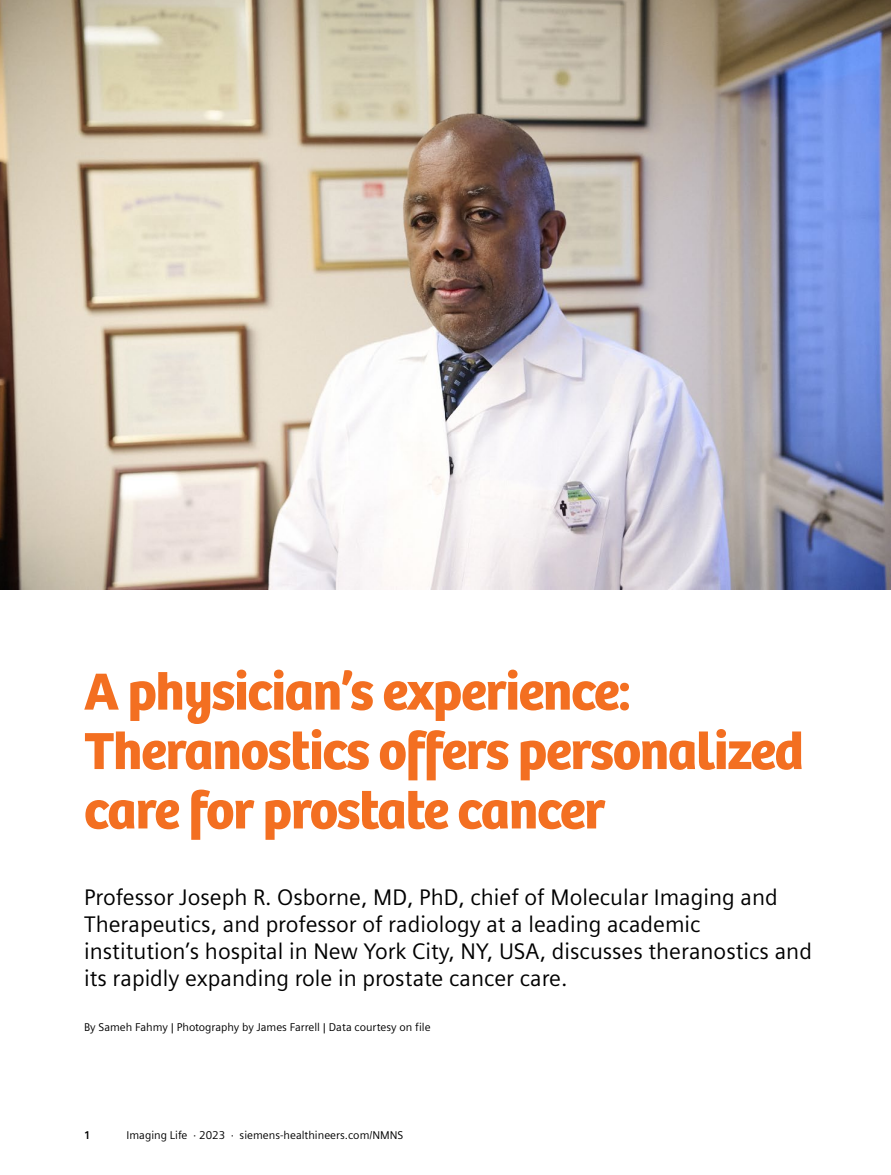
<style>
.page{position:relative;width:891px;height:1175px;background:#fff}
.page>*{position:absolute;margin:0;border:0;box-sizing:border-box;transform-origin:0 0}
.t1{font:54px/59.4px "Bree SH Headline Regular";letter-spacing:-.02em;color:#f36f21}
.t2{font:22.5px/27px "Siemens Sans";color:#000}
.t3{font:11.25px "Siemens Sans";color:#000}
.t4{font:700 11.25px "Siemens Sans";color:#000}
</style>
<div class="page">
<img style="left:0;top:0;width:891px;height:590px">
<h1 class="t1" style="left:84px;top:662px;width:721px">A physician’s experience:<br>Theranostics offers personalized care for prostate cancer</h1>
<p class="t2" style="left:84px;top:884px;width:729px">Professor Joseph R. Osborne, MD, PhD, chief of Molecular Imaging and Therapeutics, and professor of radiology at a leading academic institution’s hospital in New York City, NY, USA, discusses theranostics and its rapidly expanding role in prostate cancer care.</p>
<p class="t3" style="left:84px;top:1020px;width:348px">By Sameh Fahmy | Photography by James Farrell | Data courtesy on file</p>
<p class="t4" style="left:84px;top:1129px;width:8px">1</p>
<p class="t3" style="left:127px;top:1129px;width:278px">Imaging Life · 2023 · siemens-healthineers.com/NMNS</p>
</div>
